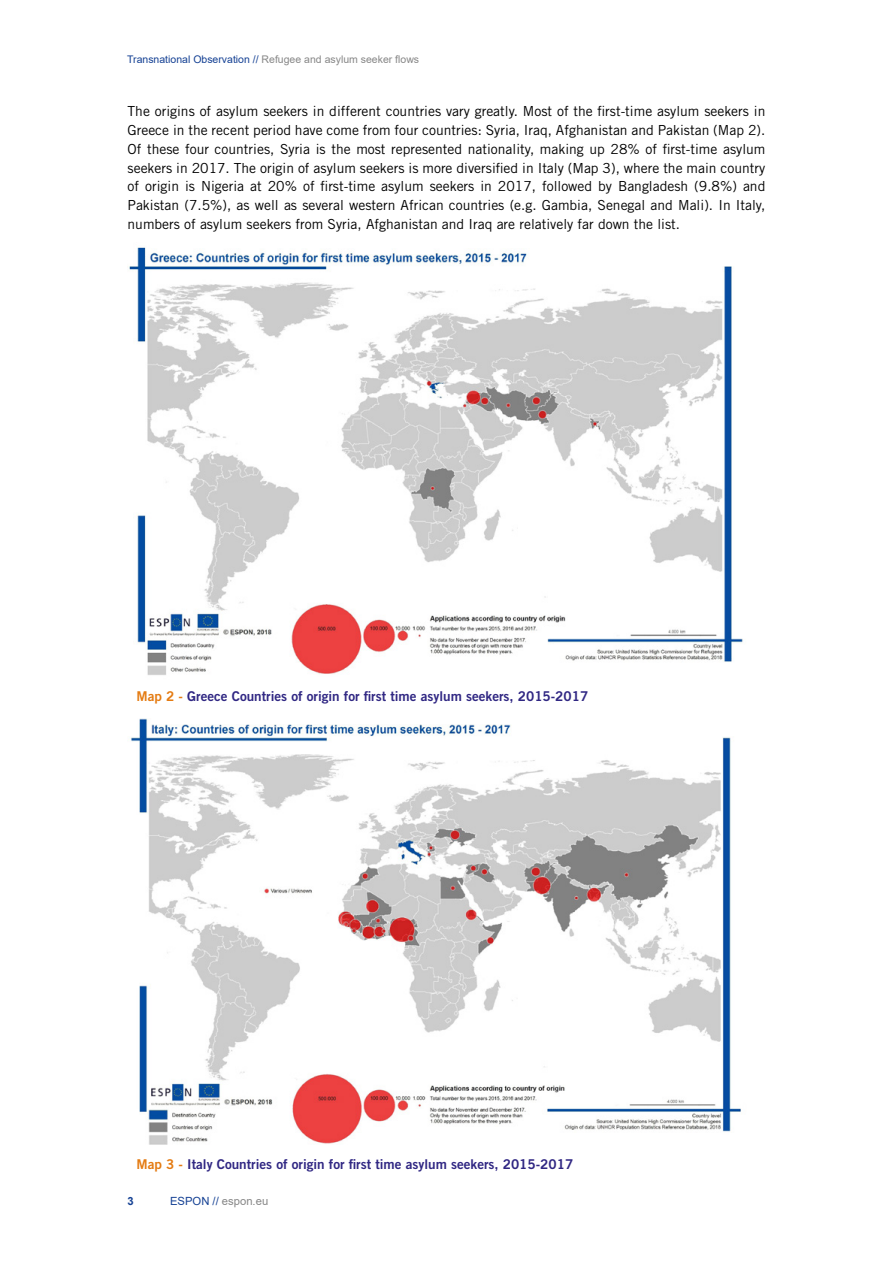
<style>
.page{position:relative;width:893px;height:1263px;background:#fff}
.page>*{position:absolute;margin:0;border:0;box-sizing:border-box;transform-origin:0 0}
.t1{font:13.8px/18.8px "Trade Gothic LT Std";color:#000;text-align:justify}
.t2{font:13.5px "Trade Gothic LT Std Bd 2";color:#302783}
.t3{font:11.25px "Arial";color:#878787}
.t4{font:700 11.25px "Arial";color:#154194}
.t5{font:10.5px "Arial";color:#878787}
.s1{color:#154194}
.s2{color:#e47b12}
</style>
<div class="page">
<img style="left:129px;top:247px;width:614px;height:428px">
<img style="left:131px;top:718px;width:610px;height:427px">
<p class="t5" style="left:127px;top:52px;width:293px"><span class="s1">Transnational Observation //</span> Refugee and asylum seeker flows</p>
<p class="t1" style="left:128px;top:102px;width:639px">The origins of asylum seekers in different countries vary greatly. Most of the first-time asylum seekers in Greece in the recent period have come from four countries: Syria, Iraq, Afghanistan and Pakistan (Map 2).<br>Of these four countries, Syria is the most represented nationality, making up 28% of first-time asylum seekers in 2017. The origin of asylum seekers is more diversified in Italy (Map 3), where the main country of origin is Nigeria at 20% of first-time asylum seekers in 2017, followed by Bangladesh (9.8%) and Pakistan (7.5%), as well as several western African countries (e.g. Gambia, Senegal and Mali). In Italy, numbers of asylum seekers from Syria, Afghanistan and Iraq are relatively far down the list.</p>
<p class="t2" style="left:137px;top:687px;width:453px"><span class="s2">Map 2 -</span> Greece Countries of origin for first time asylum seekers, 2015-2017</p>
<p class="t2" style="left:137px;top:1155px;width:438px"><span class="s2">Map 3 -</span> Italy Countries of origin for first time asylum seekers, 2015-2017</p>
<p class="t4" style="left:128px;top:1193px;width:8px">3</p>
<p class="t3" style="left:170px;top:1193px;width:100px"><span class="s1">ESPON //</span> espon.eu</p>
</div>
